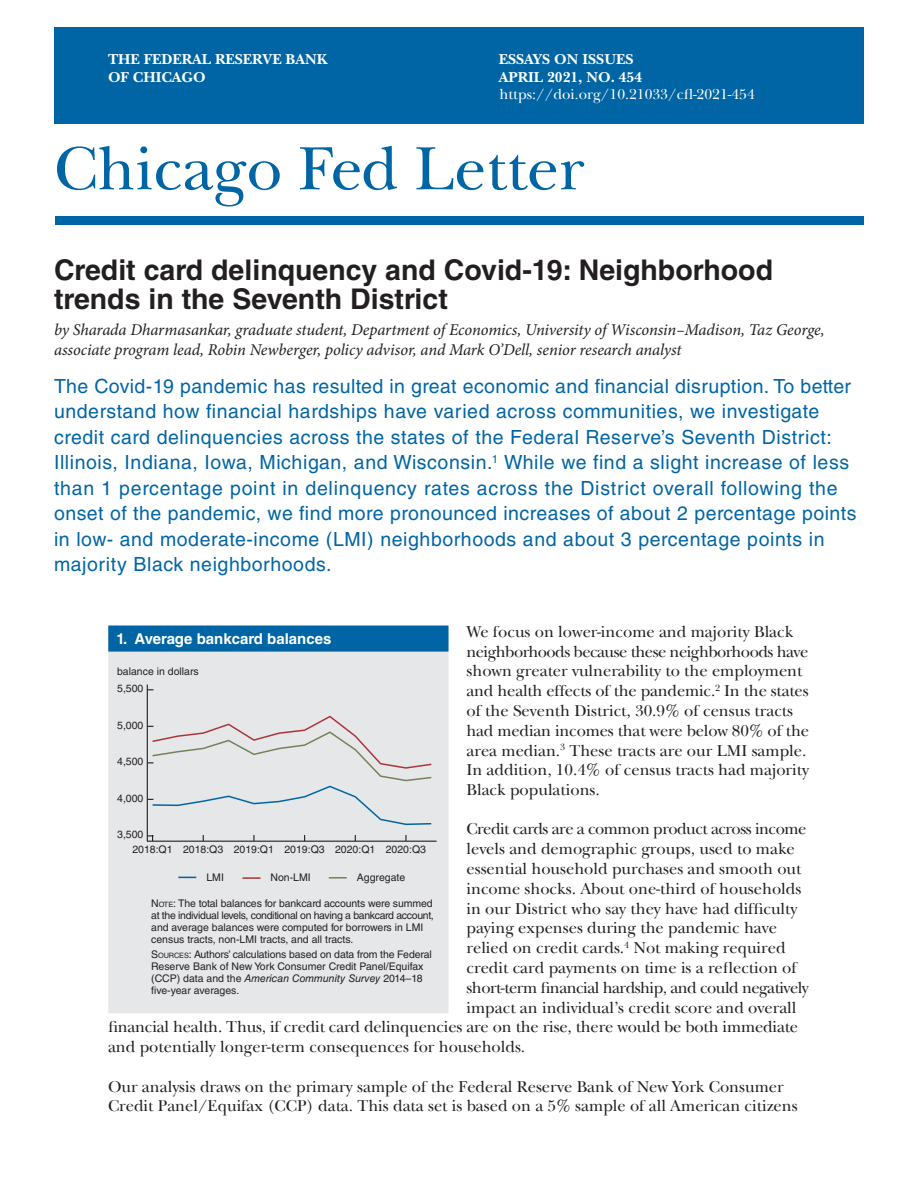
<style>
.page{position:relative;width:918px;height:1188px;background:#fff}
.page>*{position:absolute;margin:0;border:0;box-sizing:border-box;transform-origin:0 0}
.t1{font:63.75px "New Baskerville Std";color:#0065a4}
.headline{font:700 28.5px/28.5px "Helvetica LT Std";color:#231f20}
.summary{font:19.5px/25.5px "Helvetica LT Std";letter-spacing:.03em;color:#0065a4}
.CFL_body_text{font:16.5px/19.8px "New Baskerville Std";color:#231f20}
.author{font:italic 16.5px/19.8px "Minion Pro";letter-spacing:-.005em;color:#231f20}
.CFL_body_text-2{font:16.5px "New Baskerville Std";letter-spacing:-.03em;color:#231f20}
.t2{font:700 15px/18px "New Baskerville Std";color:#fff}
.t3{font:15px "New Baskerville Std";color:#fff}
.figure_title{font:700 15px "Helvetica LT Std";color:#fff}
.notes_and_sources{font:10.5px/12px "Helvetica LT Std";color:#231f20}
.s1{font-style:inherit}
.s2{font-size:7.35px}
.s3{font-style:italic}
</style>
<div class="page">
<div style="left:54px;top:27px;width:810px;height:96px;background:#0065a4"></div>
<div style="left:56px;top:216px;width:808px;height:9px;background:#0065a4"></div>
<div style="left:108px;top:626px;width:340px;height:387px;background:#e6e7e9"></div>
<div style="left:109px;top:626px;width:339px;height:25px;background:#0065a4"></div>
<div style="left:108px;top:626px;width:340px;height:26px;border:2px solid #0065a4"></div>
<hr style="left:147px;top:685px;width:1px;height:156px;background:#231f20">
<svg style="left:147px;top:715px;width:285px;height:111px"></svg>
<hr style="left:147px;top:841px;width:290px;height:1px;background:#231f20">
<svg style="left:147px;top:835px;width:6px;height:6px"></svg>
<svg style="left:405px;top:835px;width:2px;height:6px"></svg>
<svg style="left:178px;top:877px;width:18px;height:1px"></svg>
<svg style="left:329px;top:877px;width:18px;height:2px"></svg>
<svg style="left:243px;top:877px;width:18px;height:2px"></svg>
<p class="t2" style="left:108px;top:50px;width:221px">THE FEDERAL RESERVE BANK<br>OF CHICAGO</p>
<p class="t2" style="left:499px;top:50px;width:145px">ESSAYS ON ISSUES<br>APRIL 2021, NO. 454</p>
<p class="t3" style="left:500px;top:86px;width:257px">https://doi.org/10.21033/cfl-2021-454</p>
<h1 class="t1" style="left:54px;top:132px;width:532px">Chicago Fed Letter</h1>
<p class="headline" style="left:54px;top:256px;width:721px">Credit card delinquency and Covid-19: Neighborhood trends in the Seventh District</p>
<p class="author" style="left:54px;top:320px;width:772px">by Sharada Dharmasankar, graduate student, Department of Economics, University of Wisconsin–Madison, Taz George, associate program lead, Robin Newberger, policy advisor, and Mark O’Dell, senior research analyst</p>
<p class="summary" style="left:54px;top:373px;width:804px">The Covid-19 pandemic has resulted in great economic and financial disruption. To better understand how financial hardships have varied across communities, we investigate credit card delinquencies across the states of the Federal Reserve’s Seventh District:<br>Illinois, Indiana, Iowa, Michigan, and Wisconsin.<sup>1</sup> While we find a slight increase of less than 1 percentage point in delinquency rates across the District overall following the onset of the pandemic, we find more pronounced increases of about 2 percentage points in low- and moderate-income (LMI) neighborhoods and about 3 percentage points in majority Black neighborhoods.</p>
<p class="CFL_body_text" style="left:466px;top:622px;width:344px">We focus on lower-income and majority Black neighborhoods because these neighborhoods have shown greater vulnerability to the employment and health effects of the pandemic.<sup>2</sup> In the states of the Seventh District, 30.9% of census tracts had median incomes that were below 80% of the area median.<sup>3</sup> These tracts are our LMI sample.<br>In addition, 10.4% of census tracts had majority Black populations.</p>
<p class="CFL_body_text-2" style="left:467px;top:820px;width:341px">Credit cards are a common product across income</p>
<p class="CFL_body_text" style="left:467px;top:839px;width:330px">levels and demographic groups, used to make</p>
<p class="CFL_body_text" style="left:467px;top:859px;width:336px">essential household purchases and smooth out</p>
<p class="CFL_body_text" style="left:467px;top:879px;width:336px">income shocks. About one-third of households</p>
<p class="CFL_body_text" style="left:467px;top:899px;width:332px">in our District who say they have had difficulty</p>
<p class="CFL_body_text" style="left:467px;top:918px;width:312px">paying expenses during the pandemic have</p>
<p class="CFL_body_text" style="left:467px;top:938px;width:321px">relied on credit cards.<sup>4</sup> Not making required</p>
<p class="CFL_body_text" style="left:467px;top:958px;width:332px">credit card payments on time is a reflection of</p>
<p class="CFL_body_text-2" style="left:467px;top:978px;width:344px">short-term financial hardship, and could negatively</p>
<p class="CFL_body_text" style="left:467px;top:998px;width:331px">impact an individual’s credit score and overall</p>
<p class="CFL_body_text" style="left:108px;top:1017px;width:692px">financial health. Thus, if credit card delinquencies are on the rise, there would be both immediate</p>
<p class="CFL_body_text" style="left:108px;top:1037px;width:419px">and potentially longer-term consequences for households.</p>
<p class="CFL_body_text" style="left:108px;top:1077px;width:691px">Our analysis draws on the primary sample of the Federal Reserve Bank of New York Consumer<br>Credit Panel/Equifax (CCP) data. This data set is based on a 5% sample of all American citizens</p>
<h1 class="figure_title" style="left:117px;top:629px;width:216px">1. Average bankcard balances</h1>
<p class="notes_and_sources" style="left:117px;top:665px;width:83px">balance in dollars</p>
<p class="notes_and_sources" style="left:117px;top:682px;width:28px">5,500</p>
<p class="notes_and_sources" style="left:117px;top:719px;width:28px">5,000</p>
<p class="notes_and_sources" style="left:117px;top:755px;width:28px">4,500</p>
<p class="notes_and_sources" style="left:117px;top:792px;width:28px">4,000</p>
<p class="notes_and_sources" style="left:117px;top:828px;width:28px">3,500</p>
<p class="notes_and_sources" style="left:132px;top:843px;width:295px">2018:Q1 2018:Q3 2019:Q1 2019:Q3 2020:Q1 2020:Q3</p>
<p class="notes_and_sources" style="left:206px;top:871px;width:19px">LMI</p>
<p class="notes_and_sources" style="left:270px;top:871px;width:42px">Non-LMI</p>
<p class="notes_and_sources" style="left:357px;top:871px;width:50px">Aggregate</p>
<p class="notes_and_sources" style="left:151px;top:898px;width:284px"><span class="s1">N</span><span class="s2">OTE</span><span class="s1">:</span> The total balances for bankcard accounts were summed at the individual levels, conditional on having a bankcard account, and average balances were computed for borrowers in LMI census tracts, non-LMI tracts, and all tracts.</p>
<p class="notes_and_sources" style="left:151px;top:949px;width:282px"><span class="s1">S</span><span class="s2">OURCES</span><span class="s1">:</span> Authors’ calculations based on data from the Federal Reserve Bank of New York Consumer Credit Panel/Equifax (CCP) data and the <span class="s3">American Community Survey</span> 2014–18 five-year averages.</p>
</div>
